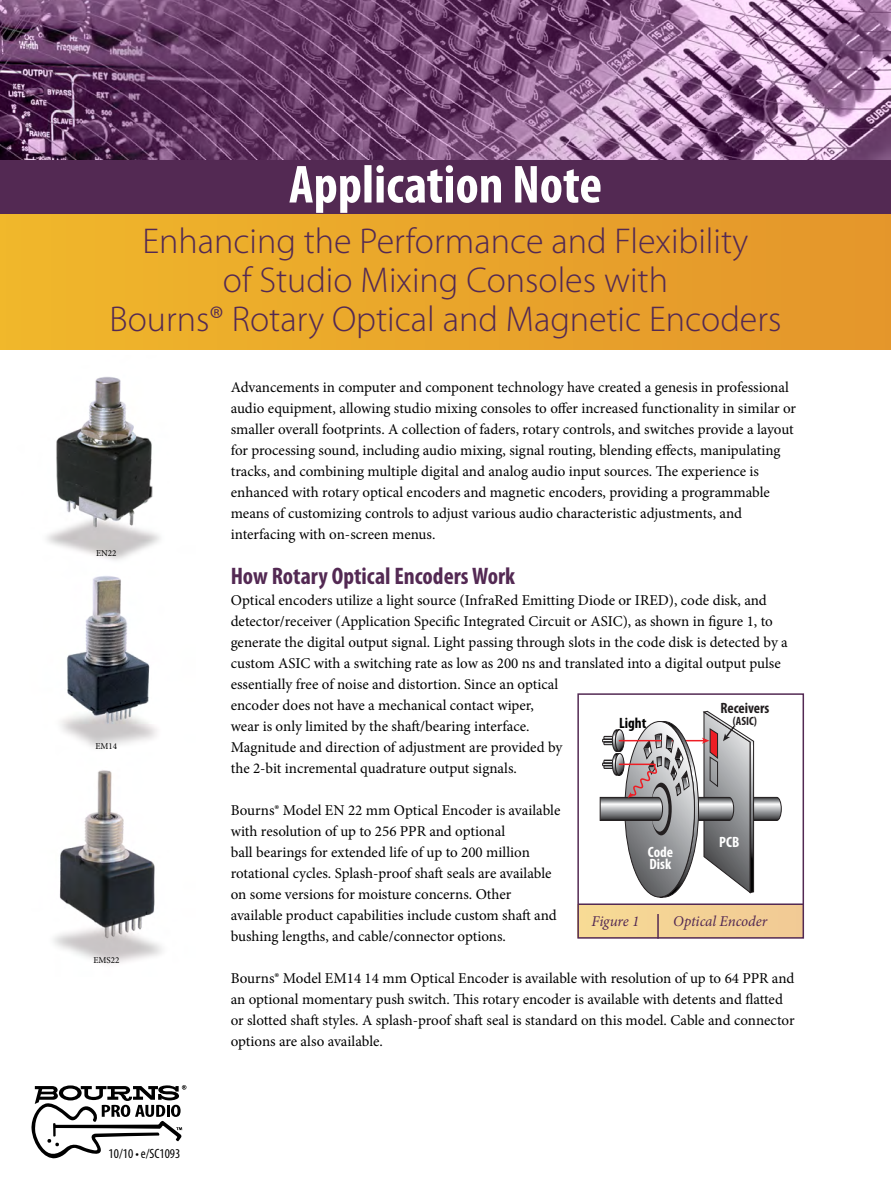
<style>
.page{position:relative;width:891px;height:1188px;background:#fff}
.page>*{position:absolute;margin:0;border:0;box-sizing:border-box;transform-origin:0 0}
.t1{font:300 36px/39px "Myriad Pro";color:#532953;text-align:center}
.t2{font:700 condensed 24px "Myriad Pro";color:#532953}
.t3{font:15px/21px "Minion Pro";color:#000}
.t4{font:italic 15px "Minion Pro";letter-spacing:-.005em;color:#532953}
.t5{font:700 condensed 15px/12px "Myriad Pro";color:#fff}
.t6{font:700 condensed 15px "Myriad Pro";color:#231f20}
.t7{font:700 condensed 15px "Myriad Pro";color:#000}
.t8{font:condensed 13.5px "Myriad Pro";color:#000}
.t9{font:700 condensed 12px "Myriad Pro";color:#231f20}
.t10{font:9px "Minion Pro";color:#000}
</style>
<div class="page">
<img style="left:0;top:0;width:891px;height:160px">
<div style="left:0;top:160px;width:891px;height:56px;background:#532953"></div>
<div style="left:0;top:214px;width:891px;height:136px;background:linear-gradient(to right,#f0b72b,#e4952b)"></div>
<svg style="left:289px;top:165px;width:312px;height:48px"></svg>
<img style="left:47px;top:377px;width:115px;height:587px">
<svg style="left:32px;top:1085px;width:154px;height:73px"></svg>
<div style="left:578px;top:904px;width:226px;height:33px;background:#f4d295"></div>
<hr style="left:578px;top:903px;width:225px;height:2px;background:#532953">
<hr style="left:657px;top:914px;width:2px;height:25px;background:#532953">
<svg style="left:600px;top:710px;width:181px;height:187px"></svg>
<div style="left:577px;top:693px;width:227px;height:246px;border:2px solid #532953"></div>
<h1 class="t1" style="left:110px;top:223px;width:673px">Enhancing the Performance and Flexibility<br>of Studio Mixing Consoles with<br>Bourns® Rotary Optical and Magnetic Encoders</h1>
<p class="t10" style="left:96px;top:547px;width:22px">EN22</p>
<p class="t10" style="left:95px;top:740px;width:23px">EM14</p>
<p class="t10" style="left:93px;top:954px;width:28px">EMS22</p>
<p class="t8" style="left:109px;top:1146px;width:73px">10/10 • e/SC1093</p>
<p class="t3" style="left:231px;top:377px;width:567px">Advancements in computer and component technology have created a genesis in professional audio equipment, allowing studio mixing consoles to offer increased functionality in similar or smaller overall footprints. A collection of faders, rotary controls, and switches provide a layout for processing sound, including audio mixing, signal routing, blending effects, manipulating tracks, and combining multiple digital and analog audio input sources. The experience is enhanced with rotary optical encoders and magnetic encoders, providing a programmable means of customizing controls to adjust various audio characteristic adjustments, and interfacing with on-screen menus.</p>
<h2 class="t2" style="left:231px;top:563px;width:286px">How Rotary Optical Encoders Work</h2>
<p class="t3" style="left:231px;top:590px;width:559px">Optical encoders utilize a light source (InfraRed Emitting Diode or IRED), code disk, and detector/receiver (Application Specific Integrated Circuit or ASIC), as shown in figure 1, to generate the digital output signal. Light passing through slots in the code disk is detected by a custom ASIC with a switching rate as low as 200 ns and translated into a digital output pulse essentially free of noise and distortion. Since an optical<br>encoder does not have a mechanical contact wiper,<br>wear is only limited by the shaft/bearing interface.<br>Magnitude and direction of adjustment are provided by<br>the 2-bit incremental quadrature output signals.</p>
<p class="t3" style="left:231px;top:800px;width:331px">Bourns® Model EN 22 mm Optical Encoder is available with resolution of up to 256 PPR and optional<br>ball bearings for extended life of up to 200 million rotational cycles. Splash-proof shaft seals are available on some versions for moisture concerns. Other available product capabilities include custom shaft and bushing lengths, and cable/connector options.</p>
<p class="t3" style="left:231px;top:968px;width:565px">Bourns® Model EM14 14 mm Optical Encoder is available with resolution of up to 64 PPR and an optional momentary push switch. This rotary encoder is available with detents and flatted or slotted shaft styles. A splash-proof shaft seal is standard on this model. Cable and connector options are also available.</p>
<p class="t6" style="left:720px;top:700px;width:51px">Receivers</p>
<p class="t9" style="left:733px;top:715px;width:26px">(ASIC)</p>
<p class="t7" style="left:619px;top:715px;width:29px">Light</p>
<p class="t5" style="left:719px;top:836px;width:22px">PCB</p>
<p class="t5" style="left:648px;top:846px;width:27px">Code<br>Disk</p>
<p class="t4" style="left:592px;top:911px;width:49px">Figure 1</p>
<p class="t4" style="left:673px;top:911px;width:96px">Optical Encoder</p>
</div>
